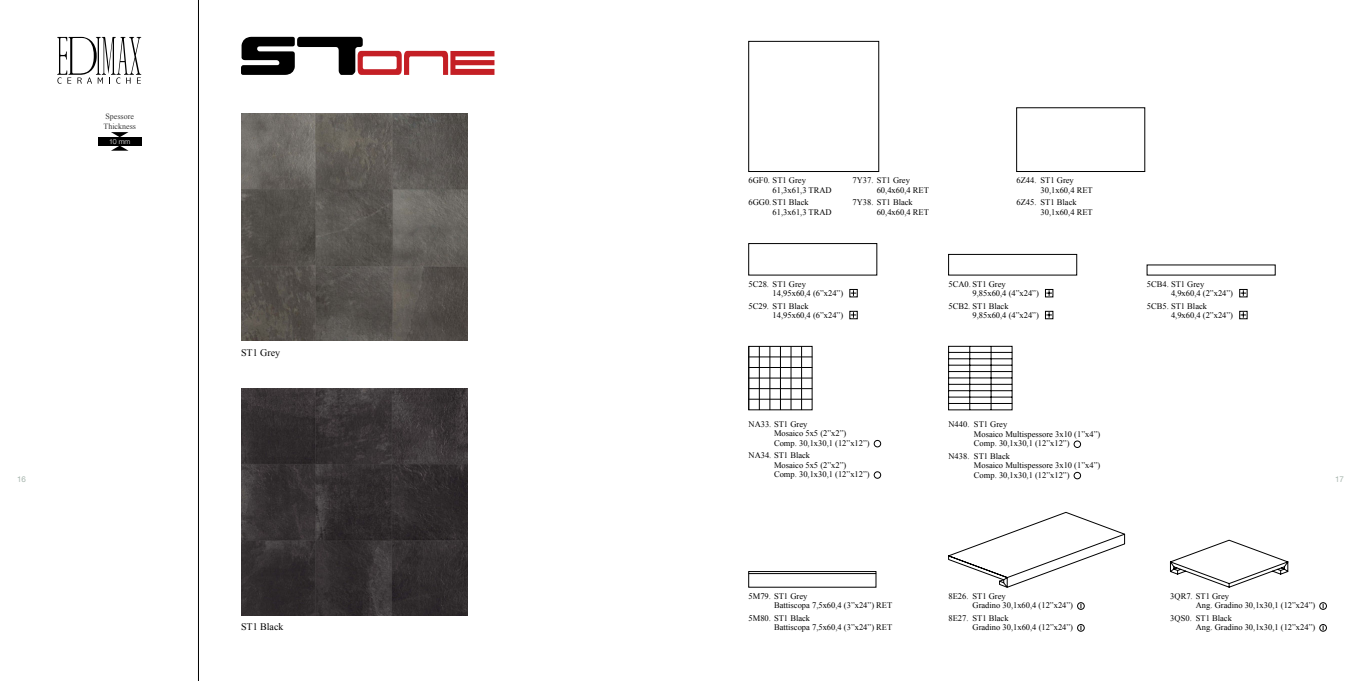
<style>
.page{position:relative;width:1361px;height:681px;background:#fff}
.page>*{position:absolute;margin:0;border:0;box-sizing:border-box;transform-origin:0 0}
.t1{font:10px "Times New Roman";color:#000}
.t2{font:8.5px/9.5px "Times New Roman";color:#000}
.t3{font:8px/9.5px "Times New Roman";color:#000}
.t4{font:8px "Helvetica Neue LT Std";color:#a5b4ac}
.t5{font:300 7px "Helvetica Neue LT Std";color:#fff}
</style>
<div class="page">
<hr style="left:198px;top:0;width:1px;height:680px;background:#000">
<svg style="left:111px;top:132px;width:17px;height:5px"></svg>
<div style="left:98px;top:137px;width:43px;height:8px;background:#000"></div>
<svg style="left:111px;top:145px;width:17px;height:6px"></svg>
<img style="left:241px;top:113px;width:227px;height:227px">
<img style="left:241px;top:388px;width:226px;height:226px">
<svg style="left:948px;top:512px;width:177px;height:76px"></svg>
<svg style="left:1170px;top:539px;width:118px;height:48px"></svg>
<div style="left:748px;top:346px;width:64px;height:64px;border:1px solid #000"></div>
<hr style="left:748px;top:346px;width:1px;height:64px;background:#000">
<hr style="left:759px;top:346px;width:1px;height:64px;background:#000">
<hr style="left:770px;top:346px;width:1px;height:64px;background:#000">
<hr style="left:780px;top:346px;width:1px;height:64px;background:#000">
<hr style="left:791px;top:346px;width:1px;height:64px;background:#000">
<hr style="left:801px;top:346px;width:1px;height:64px;background:#000">
<hr style="left:748px;top:356px;width:64px;height:1px;background:#000">
<hr style="left:748px;top:367px;width:64px;height:1px;background:#000">
<hr style="left:748px;top:378px;width:64px;height:1px;background:#000">
<hr style="left:748px;top:388px;width:64px;height:1px;background:#000">
<hr style="left:748px;top:399px;width:64px;height:1px;background:#000">
<svg style="left:948px;top:346px;width:64px;height:64px"></svg>
<div style="left:748px;top:571px;width:128px;height:16px;border:1px solid #000"></div>
<hr style="left:748px;top:573px;width:128px;height:1px;background:#000">
<div style="left:748px;top:41px;width:131px;height:130px;border:1px solid #000"></div>
<svg style="left:241px;top:37px;width:253px;height:38px"></svg>
<div style="left:748px;top:243px;width:129px;height:32px;border:1px solid #000"></div>
<div style="left:948px;top:254px;width:129px;height:21px;border:1px solid #000"></div>
<div style="left:849px;top:289px;width:8px;height:8px;border:1px solid #000"></div>
<div style="left:849px;top:311px;width:8px;height:8px;border:1px solid #000"></div>
<svg style="left:1047px;top:291px;width:4px;height:4px"></svg>
<div style="left:1045px;top:289px;width:8px;height:8px;border:1px solid #000"></div>
<svg style="left:1047px;top:313px;width:4px;height:4px"></svg>
<div style="left:1045px;top:311px;width:8px;height:8px;border:1px solid #000"></div>
<svg style="left:1241px;top:291px;width:4px;height:4px"></svg>
<div style="left:1239px;top:289px;width:8px;height:8px;border:1px solid #000"></div>
<svg style="left:1241px;top:313px;width:4px;height:4px"></svg>
<div style="left:1239px;top:311px;width:8px;height:8px;border:1px solid #000"></div>
<div style="left:874px;top:440px;width:7px;height:7px;border:1px solid #000;border-radius:50%"></div>
<div style="left:874px;top:471px;width:7px;height:7px;border:1px solid #000;border-radius:50%"></div>
<div style="left:1074px;top:440px;width:7px;height:7px;border:1px solid #000;border-radius:50%"></div>
<div style="left:1074px;top:472px;width:7px;height:7px;border:1px solid #000;border-radius:50%"></div>
<div style="left:1077px;top:602px;width:7px;height:7px;border:1px solid #000;border-radius:50%"></div>
<div style="left:1077px;top:624px;width:7px;height:7px;border:1px solid #000;border-radius:50%"></div>
<div style="left:1319px;top:602px;width:7px;height:7px;border:1px solid #000;border-radius:50%"></div>
<div style="left:1319px;top:624px;width:7px;height:7px;border:1px solid #000;border-radius:50%"></div>
<svg style="left:57px;top:36px;width:85px;height:48px"></svg>
<p class="t3" style="left:103px;top:111px;width:34px">Spessore<br>Thickness</p>
<p class="t5" style="left:109px;top:137px;width:23px">10 mm</p>
<p class="t1" style="left:241px;top:346px;width:41px">ST1 Grey</p>
<p class="t2" style="left:772px;top:175px;width:61px;text-indent:-24px">6GF0. ST1 Grey<br>61,3x61,3 TRAD</p>
<p class="t2" style="left:772px;top:197px;width:61px;text-indent:-24px">6GG0. ST1 Black<br>61,3x61,3 TRAD</p>
<p class="t2" style="left:876px;top:175px;width:54px;text-indent:-24px">7Y37. ST1 Grey<br>60,4x60,4 RET</p>
<p class="t2" style="left:876px;top:197px;width:54px;text-indent:-24px">7Y38. ST1 Black<br>60,4x60,4 RET</p>
<p class="t2" style="left:1040px;top:175px;width:54px;text-indent:-24px">6Z44. ST1 Grey<br>30,1x60,4 RET</p>
<p class="t2" style="left:1040px;top:197px;width:54px;text-indent:-24px">6Z45. ST1 Black<br>30,1x60,4 RET</p>
<p class="t2" style="left:772px;top:279px;width:72px;text-indent:-24px">5C28. ST1 Grey<br>14,95x60,4 (6”x24”)</p>
<p class="t2" style="left:772px;top:301px;width:72px;text-indent:-24px">5C29. ST1 Black<br>14,95x60,4 (6”x24”)</p>
<p class="t2" style="left:972px;top:279px;width:68px;text-indent:-24px">5CA0. ST1 Grey<br>9,85x60,4 (4”x24”)</p>
<p class="t2" style="left:972px;top:301px;width:68px;text-indent:-24px">5CB2. ST1 Black<br>9,85x60,4 (4”x24”)</p>
<p class="t2" style="left:1171px;top:279px;width:64px;text-indent:-24px">5CB4. ST1 Grey<br>4,9x60,4 (2”x24”)</p>
<p class="t2" style="left:1171px;top:301px;width:64px;text-indent:-24px">5CB5. ST1 Black<br>4,9x60,4 (2”x24”)</p>
<p class="t2" style="left:774px;top:419px;width:97px;text-indent:-26px">NA33. ST1 Grey<br>Mosaico 5x5 (2”x2”)<br>Comp. 30,1x30,1 (12”x12”)</p>
<p class="t2" style="left:774px;top:450px;width:97px;text-indent:-26px">NA34. ST1 Black<br>Mosaico 5x5 (2”x2”)<br>Comp. 30,1x30,1 (12”x12”)</p>
<p class="t2" style="left:974px;top:419px;width:128px;text-indent:-26px">N440. ST1 Grey<br>Mosaico Multispessore 3x10 (1”x4”)<br>Comp. 30,1x30,1 (12”x12”)</p>
<p class="t2" style="left:974px;top:451px;width:128px;text-indent:-26px">N438. ST1 Black<br>Mosaico Multispessore 3x10 (1”x4”)<br>Comp. 30,1x30,1 (12”x12”)</p>
<p class="t4" style="left:17px;top:474px;width:10px">16</p>
<p class="t4" style="left:1335px;top:474px;width:10px">17</p>
<p class="t1" style="left:241px;top:621px;width:44px">ST1 Black</p>
<p class="t2" style="left:774px;top:591px;width:120px;text-indent:-26px">5M79. ST1 Grey<br>Battiscopa 7,5x60,4 (3”x24”) RET</p>
<p class="t2" style="left:774px;top:612px;width:120px;text-indent:-26px">5M80. ST1 Black<br>Battiscopa 7,5x60,4 (3”x24”) RET</p>
<p class="t2" style="left:972px;top:591px;width:102px;text-indent:-24px">8E26. ST1 Grey<br>Gradino 30,1x60,4 (12”x24”)</p>
<p class="t2" style="left:972px;top:612px;width:102px;text-indent:-24px">8E27. ST1 Black<br>Gradino 30,1x60,4 (12”x24”)</p>
<p class="t2" style="left:1196px;top:591px;width:121px;text-indent:-26px">3QR7. ST1 Grey<br>Ang. Gradino 30,1x30,1 (12”x24”)</p>
<p class="t2" style="left:1196px;top:612px;width:121px;text-indent:-26px">3QS0. ST1 Black<br>Ang. Gradino 30,1x30,1 (12”x24”)</p>
</div>
